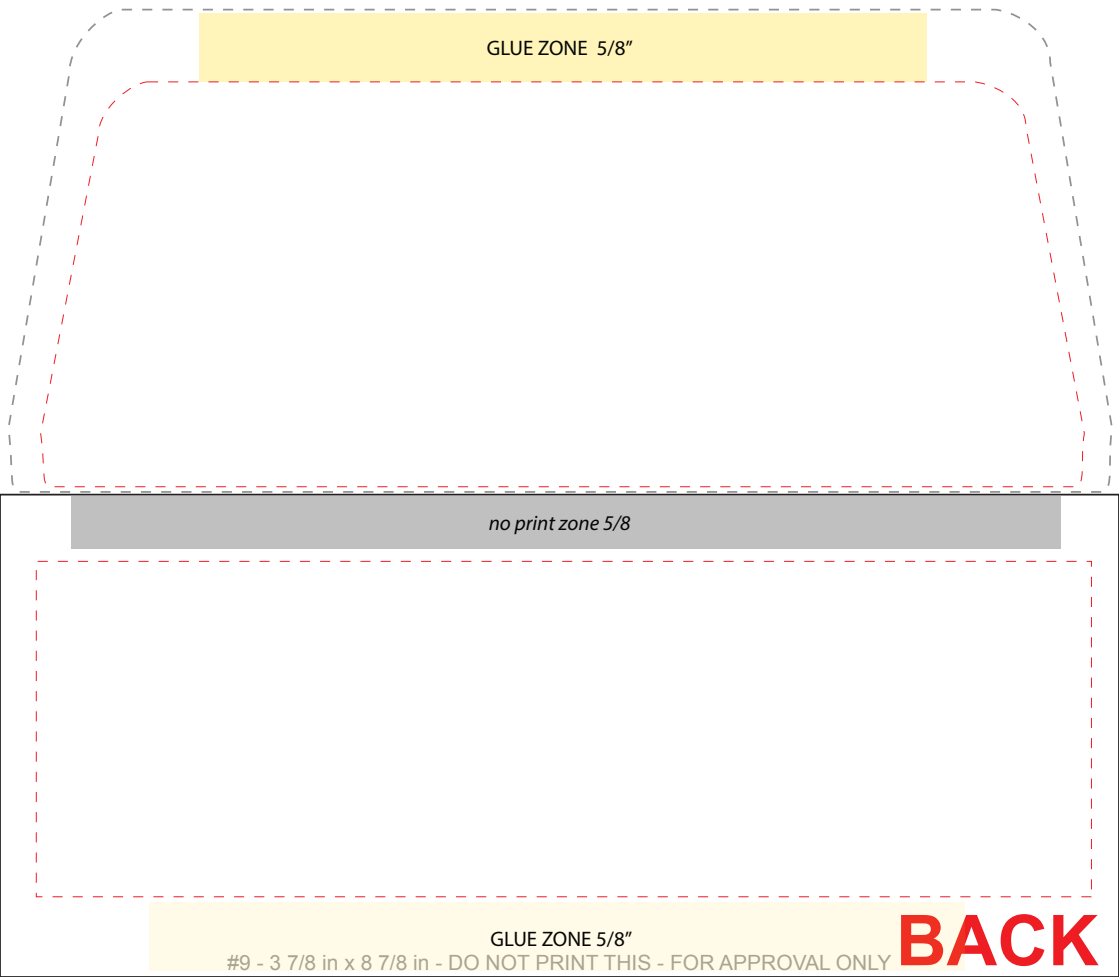
<style>
.page{position:relative;width:1119px;height:977px;background:#fff}
.page>*{position:absolute;margin:0;border:0;box-sizing:border-box;transform-origin:0 0}
.t1{font:700 70.17px "Arial";color:#ee1d23}
.t2{font:21px "Arial";color:#a09f9f}
.t3{font:21px "Myriad Pro";color:#050504}
.t4{font:italic 21px "Myriad Pro";color:#050504}
</style>
<div class="page">
<div style="left:149px;top:901px;width:815px;height:69px;background:#fffbe8"></div>
<svg style="left:8px;top:8px;width:1105px;height:485px"></svg>
<svg style="left:38px;top:81px;width:1049px;height:407px"></svg>
<div style="left:71px;top:497px;width:989px;height:52px;background:#c0c0c0"></div>
<p class="t3" style="left:487px;top:35px;width:147px">GLUE ZONE 5/8”</p>
<p class="t4" style="left:488px;top:510px;width:143px">no print zone 5/8</p>
<p class="t3" style="left:490px;top:925px;width:143px">GLUE ZONE 5/8”</p>
<p class="t2" style="left:227px;top:948px;width:665px">#9 - 3 7/8 in x 8 7/8 in - DO NOT PRINT THIS - FOR APPROVAL ONLY</p>
<h1 class="t1" style="left:895px;top:894px;width:204px">BACK</h1>
</div>
